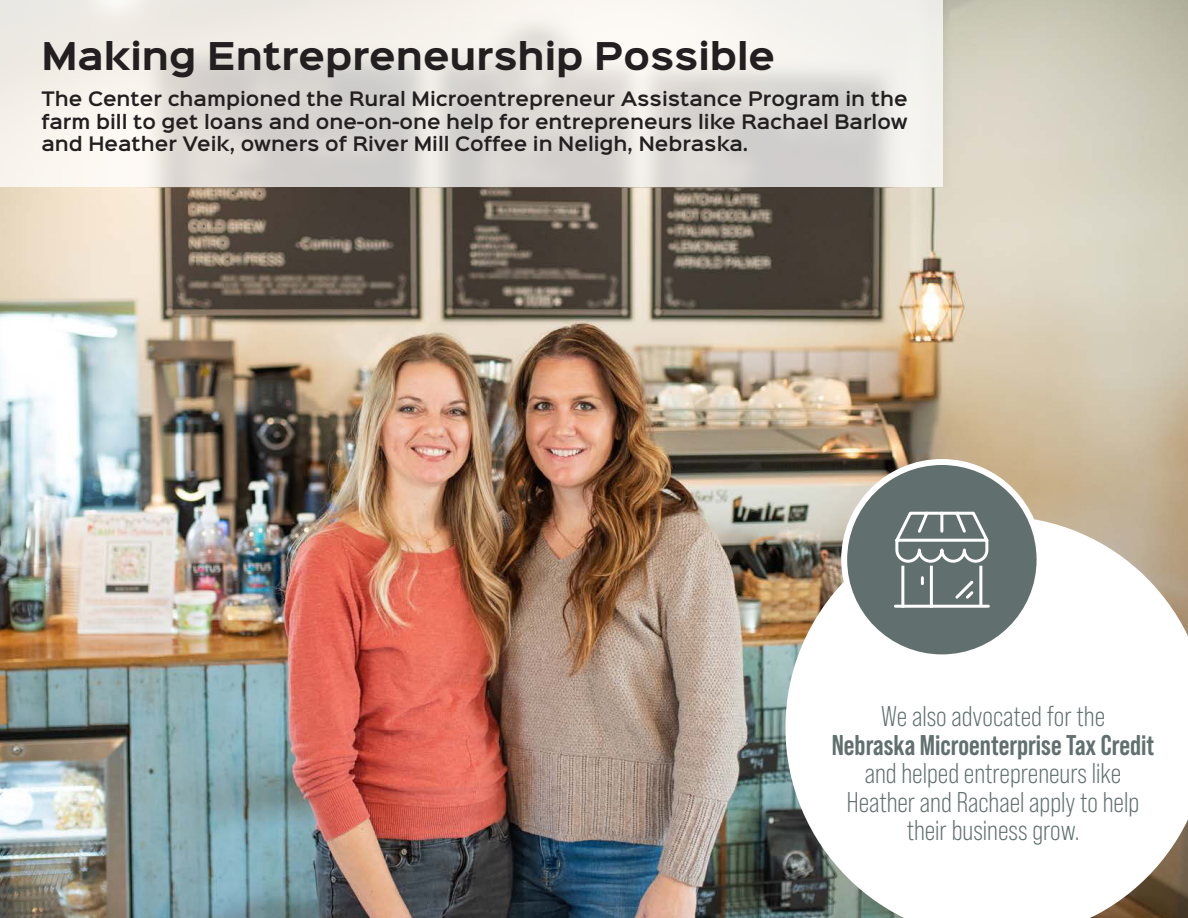
<style>
.page{position:relative;width:1188px;height:918px;background:#fff}
.page>*{position:absolute;margin:0;border:0;box-sizing:border-box;transform-origin:0 0}
.cal_holidayA15{font:700 34.5px "Sinkin Sans 700";color:#231f20}
.t1{font:28.5px "Bebas Neue Pro";color:#616f6f}
.t2{font:700 28.5px "Bebas Neue Pro";color:#616f6f}
.cal_holidayA15-2{font:600 18px/22.5px "Sinkin Sans 600";color:#231f20;text-align:justify}
</style>
<div class="page">
<img style="left:0;top:0;width:1188px;height:918px">
<svg style="left:785px;top:516px;width:403px;height:402px"></svg>
<div style="left:844px;top:462px;width:196px;height:195px;background:#616f6f;border-radius:50%"></div>
<div style="left:841px;top:459px;width:202px;height:201px;border:6px solid #fff;border-radius:50%"></div>
<hr style="left:895px;top:605px;width:93px;height:3px;background:#fff">
<hr style="left:901px;top:567px;width:3px;height:39px;background:#fff">
<hr style="left:930px;top:567px;width:3px;height:39px;background:#fff">
<hr style="left:979px;top:567px;width:3px;height:38px;background:#fff">
<svg style="left:895px;top:511px;width:94px;height:90px"></svg>
<svg style="left:0;top:0;width:943px;height:187px"></svg>
<p class="cal_holidayA15" style="left:41px;top:38px;width:735px">Making Entrepreneurship Possible</p>
<p class="cal_holidayA15-2" style="left:41px;top:86px;width:868px">The Center championed the Rural Microentrepreneur Assistance Program in the farm bill to get loans and one-on-one help for entrepreneurs like Rachael Barlow and Heather Veik, owners of River Mill Coffee in Neligh, Nebraska.</p>
<p class="t1" style="left:881px;top:700px;width:226px">We also advocated for the</p>
<p class="t2" style="left:832px;top:728px;width:324px">Nebraska Microenterprise Tax Credit</p>
<p class="t1" style="left:865px;top:757px;width:258px">and helped entrepreneurs like</p>
<p class="t1" style="left:847px;top:786px;width:294px">Heather and Rachael apply to help</p>
<p class="t1" style="left:907px;top:814px;width:174px">their business grow.</p>
</div>
